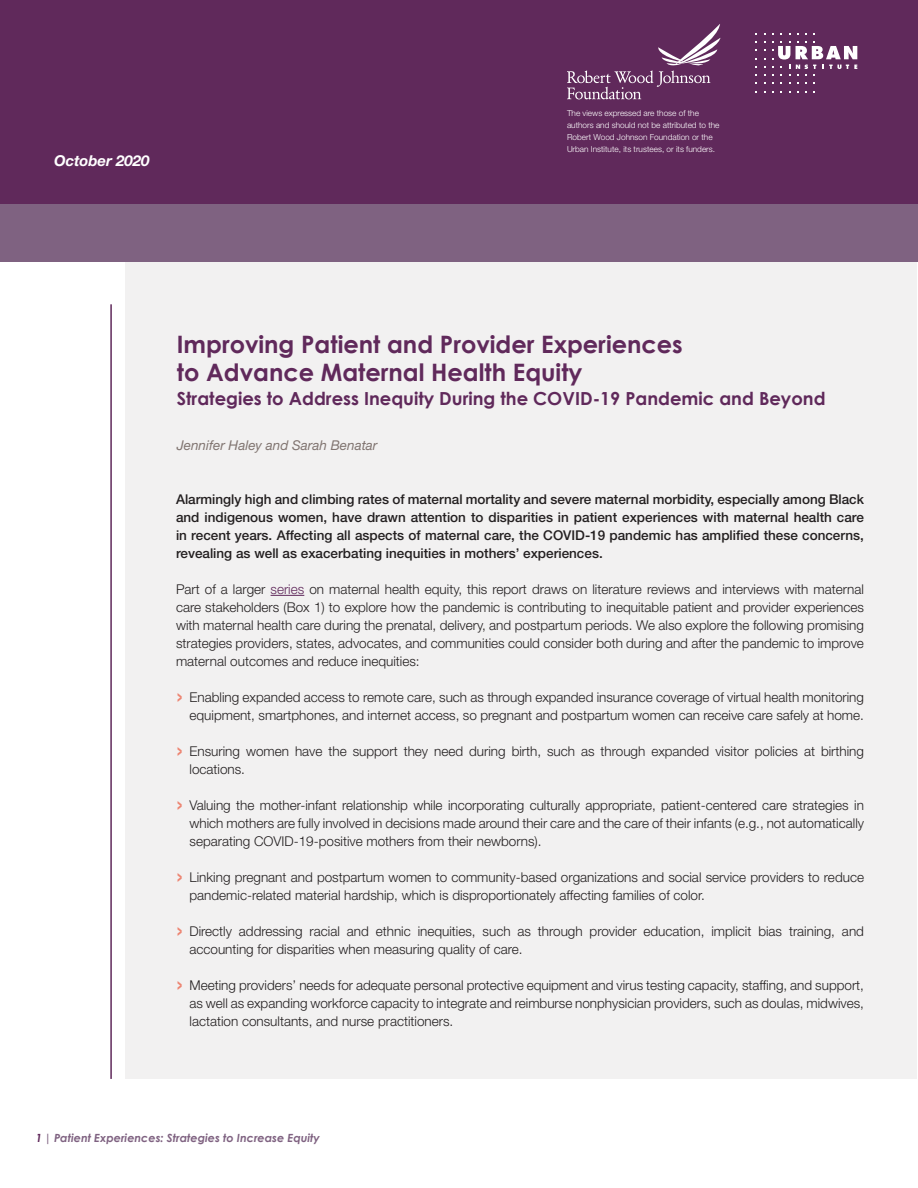
<style>
.page{position:relative;width:918px;height:1188px;background:#fff}
.page>*{position:absolute;margin:0;border:0;box-sizing:border-box;transform-origin:0 0}
.t1{font:700 24px/28.8px "Century Gothic";color:#60295b}
.t2{font:700 18px "Century Gothic";color:#60295b}
.t3{font:italic 700 15px "Helvetica Neue LT Std";color:#fff}
.Body{font:300 13.5px/18px "Helvetica Neue LT Std";color:#231f20;text-align:justify}
.body_bold{font:500 13.5px/18px "Helvetica Neue LT Std";color:#231f20;text-align:justify}
.byline{font:italic 13.5px "Helvetica Neue LT Std";color:#817571}
.t4{font:italic 700 11.25px "Century Gothic";color:#7f6281}
.t5{font:300 8.25px/12px "Helvetica Neue LT Std";color:#fff}
.s1{color:#60295b}
.s2{font-weight:400;font-size:27px;color:#ed8572}
</style>
<div class="page">
<hr style="left:110px;top:304px;width:2px;height:775px;background:#60295b">
<div style="left:126px;top:95px;width:791px;height:984px;background:#f2f1f1"></div>
<hr style="left:271px;top:595px;width:33px;height:1px;background:#60295b">
<div style="left:0;top:203px;width:918px;height:58px;background:#7f6281"></div>
<div style="left:0;top:0;width:918px;height:203px;background:#60295b"></div>
<svg style="left:567px;top:24px;width:153px;height:75px"></svg>
<svg style="left:796px;top:41px;width:61px;height:35px"></svg>
<svg style="left:772px;top:41px;width:18px;height:35px"></svg>
<p class="t3" style="left:54px;top:151px;width:97px">October 2020</p>
<p class="t5" style="left:567px;top:107px;width:154px">The views expressed are those of the authors and should not be attributed to the Robert Wood Johnson Foundation or the Urban Institute, its trustees, or its funders.</p>
<h1 class="t1" style="left:177px;top:329px;width:507px">Improving Patient and Provider Experiences to Advance Maternal Health Equity</h1>
<h1 class="t2" style="left:177px;top:387px;width:650px">Strategies to Address Inequity During the COVID-19 Pandemic and Beyond</h1>
<p class="byline" style="left:177px;top:437px;width:202px">Jennifer Haley and Sarah Benatar</p>
<p class="body_bold" style="left:176px;top:490px;width:690px">Alarmingly high and climbing rates of maternal mortality and severe maternal morbidity, especially among Black and indigenous women, have drawn attention to disparities in patient experiences with maternal health care in recent years. Affecting all aspects of maternal care, the COVID-19 pandemic has amplified these concerns, revealing as well as exacerbating inequities in mothers’ experiences.</p>
<p class="Body" style="left:176px;top:580px;width:690px">Part of a larger <span class="s1">series</span> on maternal health equity, this report draws on literature reviews and interviews with maternal care stakeholders (Box 1) to explore how the pandemic is contributing to inequitable patient and provider experiences with maternal health care during the prenatal, delivery, and postpartum periods. We also explore the following promising strategies providers, states, advocates, and communities could consider both during and after the pandemic to improve maternal outcomes and reduce inequities:</p>
<p class="Body" style="left:176px;top:688px;width:690px;text-align:right"><span class="s2">›</span> Enabling expanded access to remote care, such as through expanded insurance coverage of virtual health monitoring equipment, smartphones, and internet access, so pregnant and postpartum women can receive care safely at home.</p>
<p class="Body" style="left:190px;top:742px;width:676px;text-indent:-14px"><span class="s2">›</span> Ensuring women have the support they need during birth, such as through expanded visitor policies at birthing locations.</p>
<p class="Body" style="left:190px;top:796px;width:676px;text-indent:-14px"><span class="s2">›</span> Valuing the mother-infant relationship while incorporating culturally appropriate, patient-centered care strategies in which mothers are fully involved in decisions made around their care and the care of their infants (e.g., not automatically separating COVID-19-positive mothers from their newborns).</p>
<p class="Body" style="left:190px;top:868px;width:676px;text-indent:-14px"><span class="s2">›</span> Linking pregnant and postpartum women to community-based organizations and social service providers to reduce pandemic-related material hardship, which is disproportionately affecting families of color.</p>
<p class="Body" style="left:190px;top:922px;width:676px;text-indent:-14px"><span class="s2">›</span> Directly addressing racial and ethnic inequities, such as through provider education, implicit bias training, and accounting for disparities when measuring quality of care.</p>
<p class="Body" style="left:190px;top:976px;width:676px;text-indent:-14px"><span class="s2">›</span> Meeting providers’ needs for adequate personal protective equipment and virus testing capacity, staffing, and support, as well as expanding workforce capacity to integrate and reimburse nonphysician providers, such as doulas, midwives, lactation consultants, and nurse practitioners.</p>
<p class="t4" style="left:36px;top:1131px;width:286px"><span class="s1">1</span> | Patient Experiences: Strategies to Increase Equity</p>
</div>
